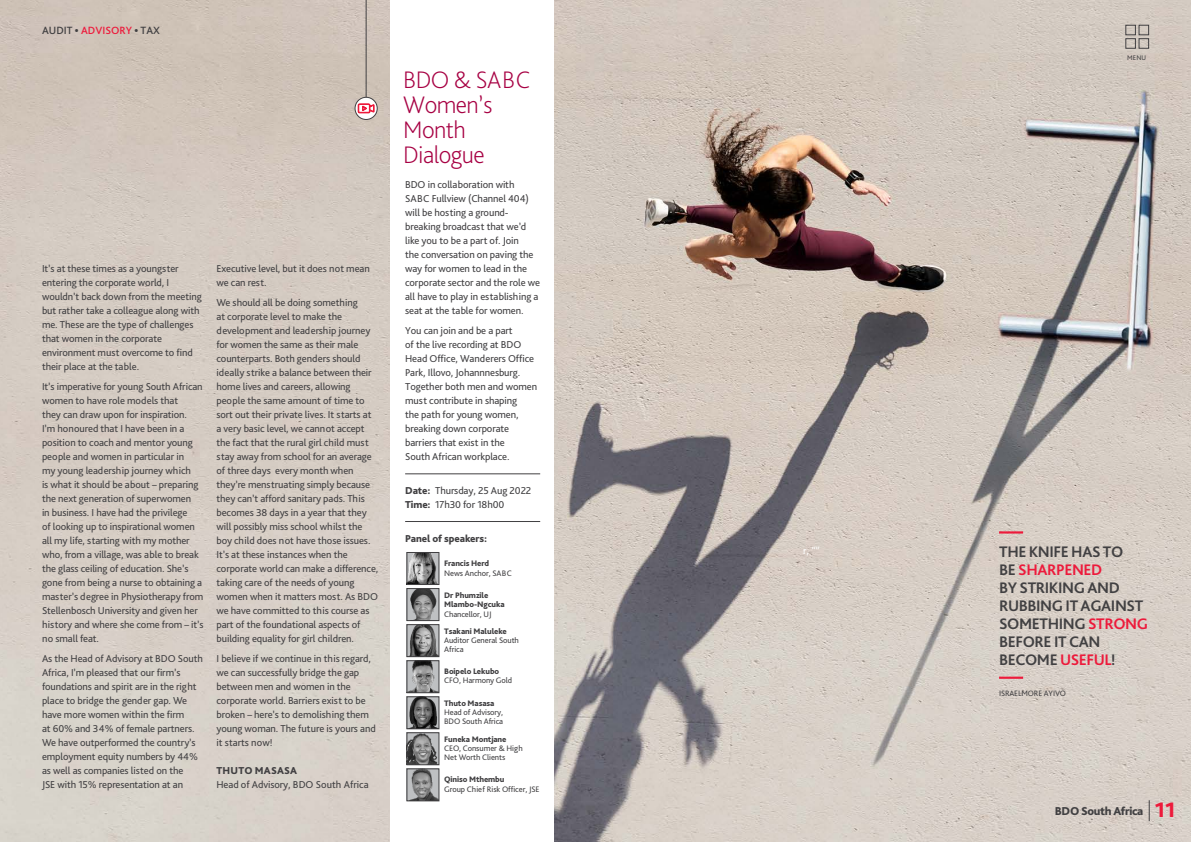
<style>
.page{position:relative;width:1191px;height:842px;background:#fff}
.page>*{position:absolute;margin:0;border:0;box-sizing:border-box;transform-origin:0 0}
.t1{font:200 25px/25px "Bliss Pro";letter-spacing:-.025em;color:#a70043}
.t2{font:700 16px/18px "Bliss Pro";letter-spacing:-.025em;color:#414042}
.t3{font:800 12px "Bliss Pro";letter-spacing:-.03em;color:#414042}
.t4{font:500 11px "Bliss Pro";letter-spacing:.005em;color:#414042}
.t5{font:10.5px/14px "Bliss Pro";letter-spacing:-.01em;color:#414042}
.t6{font:800 10.5px "Bliss Pro";letter-spacing:-.01em;color:#414042}
.t7{font:800 10.5px "Bliss Pro";letter-spacing:.015em;color:#414042}
.t8{font:10.5px "Bliss Pro";color:#fff}
.t9{font:8.4px/9.3px "Bliss Pro";letter-spacing:-.01em;color:#414042}
.t10{font:800 8.4px/9.3px "Bliss Pro";letter-spacing:-.01em;color:#414042}
.t11{font:8.2px "Bliss 2";letter-spacing:-.015em;color:#414042}
.t12{font:7px "Bliss Pro";color:#414042}
.s1{font-weight:800}
.s2{color:#ed1a3b}
.s3{font-style:italic}
.s4{font-size:21.7px;color:#ed1a3b}
</style>
<div class="page">
<img style="left:0;top:0;width:1191px;height:842px">
<div style="left:390px;top:0;width:163px;height:842px;background:#fff"></div>
<hr style="left:366px;top:0;width:1px;height:111px;background:#414042">
<svg style="left:355px;top:97px;width:22px;height:22px"></svg>
<svg style="left:358px;top:104px;width:16px;height:9px"></svg>
<div style="left:355px;top:97px;width:22px;height:23px;border:1px solid #414042;border-radius:50%"></div>
<hr style="left:999px;top:531px;width:24px;height:2px;background:#ed1a3b">
<hr style="left:999px;top:677px;width:24px;height:2px;background:#ed1a3b">
<svg style="left:1149px;top:800px;width:1px;height:21px"></svg>
<div style="left:1125px;top:25px;width:10px;height:10px;border:1px solid #414042"></div>
<div style="left:1125px;top:38px;width:10px;height:11px;border:1px solid #414042"></div>
<div style="left:1138px;top:25px;width:11px;height:10px;border:1px solid #414042"></div>
<div style="left:1138px;top:38px;width:11px;height:11px;border:1px solid #414042"></div>
<hr style="left:405px;top:474px;width:135px;height:1px;background:#414042">
<hr style="left:405px;top:521px;width:135px;height:1px;background:#414042">
<svg style="left:407px;top:552px;width:32px;height:249px;background:#868687"></svg>
<p class="t4" style="left:42px;top:23px;width:119px">AUDIT <span class="s1">•</span> <span class="s2">ADVISORY</span> <span class="s1">•</span> TAX</p>
<p class="t5" style="left:42px;top:262px;width:161px">It’s at these times as a youngster entering the corporate world, I wouldn’t back down from the meeting but rather take a colleague along with me. These are the type of challenges that women in the corporate environment must overcome to find their place at the table.</p>
<p class="t5" style="left:42px;top:379px;width:163px">It’s imperative for young South African women to have role models that<br>they can draw upon for inspiration.<br>I’m honoured that I have been in a position to coach and mentor young people and women in particular in<br>my young leadership journey which<br>is what it should be about – preparing the next generation of superwomen<br>in business. I have had the privilege<br>of looking up to inspirational women all my life, starting with my mother who, from a village, was able to break the glass ceiling of education. She’s gone from being a nurse to obtaining a master’s degree in Physiotherapy from Stellenbosch University and given her history and where she come from – it’s no small feat.</p>
<p class="t5" style="left:42px;top:651px;width:162px">As the Head of Advisory at BDO South Africa, I’m pleased that our firm’s foundations and spirit are in the right place to bridge the gender gap. We have more women within the firm<br>at 60% and 34% of female partners.<br>We have outperformed the country’s employment equity numbers by 44% as well as companies listed on the<br>JSE with 15% representation at an</p>
<p class="t5" style="left:216px;top:262px;width:155px">Executive level, but it does not mean we can rest.</p>
<p class="t5" style="left:216px;top:295px;width:163px">We should all be doing something<br>at corporate level to make the development and leadership journey for women the same as their male counterparts. Both genders should ideally strike a balance between their home lives and careers, allowing people the same amount of time to sort out their private lives. It starts at a very basic level, we cannot accept the fact that the rural girl child must stay away from school for an average of three days every month when they’re menstruating simply because they can’t afford sanitary pads. This becomes 38 days in a year that they will possibly miss school whilst the boy child does not have those issues.<br>It’s at these instances when the corporate world can make a difference, taking care of the needs of young women when it matters most. As BDO we have committed to this course as part of the foundational aspects of building equality for girl children.</p>
<p class="t5" style="left:216px;top:651px;width:161px">I believe if we continue in this regard, we can successfully bridge the gap between men and women in the corporate world. Barriers exist to be broken – here’s to demolishing them young woman. The future is yours and it starts now!</p>
<p class="t7" style="left:216px;top:764px;width:82px">THUTO MASASA</p>
<p class="t5" style="left:216px;top:777px;width:154px">Head of Advisory, BDO South Africa</p>
<h1 class="t1" style="left:403px;top:67px;width:128px">BDO &amp; SABC<br>Women’s<br>Month<br>Dialogue</h1>
<p class="t5" style="left:405px;top:177px;width:137px">BDO in collaboration with<br>SABC Fullview (Channel 404) will be hosting a ground&shy;breaking broadcast that we’d like you to be a part of. Join<br>the conversation on paving the way for women to lead in the corporate sector and the role we all have to play in establishing a seat at the table for women.</p>
<p class="t5" style="left:405px;top:323px;width:133px">You can join and be a part<br>of the live recording at BDO<br>Head Office, Wanderers Office<br>Park, Illovo, Johannnesburg.<br>Together both men and women must contribute in shaping<br>the path for young women, breaking down corporate barriers that exist in the<br>South African workplace.</p>
<p class="t5" style="left:405px;top:483px;width:128px"><span class="s1">Date:</span> Thursday, 25 Aug 2022<br><span class="s1">Time:</span> 17h30 for 18h00</p>
<p class="t6" style="left:405px;top:531px;width:83px">Panel of speakers:</p>
<p class="t10" style="left:444px;top:559px;width:46px">Francis Herd</p>
<p class="t9" style="left:444px;top:568px;width:69px">News Anchor, SABC</p>
<p class="t10" style="left:444px;top:590px;width:62px">Dr Phumzile<br>Mlambo-Ngcuka</p>
<p class="t9" style="left:444px;top:609px;width:49px">Chancellor, UJ</p>
<p class="t10" style="left:444px;top:626px;width:64px">Tsakani Maluleke</p>
<p class="t9" style="left:444px;top:635px;width:76px">Auditor General South<br>Africa</p>
<p class="t10" style="left:444px;top:666px;width:57px">Boipelo Lekubo</p>
<p class="t9" style="left:444px;top:676px;width:70px">CFO, Harmony Gold</p>
<p class="t10" style="left:444px;top:698px;width:52px">Thuto Masasa</p>
<p class="t9" style="left:444px;top:707px;width:61px">Head of Advisory,<br>BDO South Africa</p>
<p class="t10" style="left:444px;top:734px;width:64px">Funeka Montjane</p>
<p class="t9" style="left:444px;top:743px;width:80px">CEO, Consumer &amp; High<br>Net Worth Clients</p>
<p class="t10" style="left:444px;top:775px;width:62px">Qiniso Mthembu</p>
<p class="t9" style="left:444px;top:784px;width:97px">Group Chief Risk Officer, JSE</p>
<p class="t12" style="left:1127px;top:54px;width:20px">MENU</p>
<p class="t8" style="left:803px;top:543px;width:18px">r, <span class="s3">“”</span></p>
<h2 class="t2" style="left:999px;top:542px;width:150px">THE KNIFE HAS TO<br>BE <span class="s2">SHARPENED<br></span>BY STRIKING AND<br>RUBBING IT AGAINST<br>SOMETHING <span class="s2">STRONG<br></span>BEFORE IT CAN<br>BECOME <span class="s2">USEFUL</span>!</h2>
<p class="t11" style="left:999px;top:688px;width:69px">ISRAELMORE AYIVO</p>
<p class="t3" style="left:1054px;top:804px;width:122px">BDO South Africa <span class="s4">11</span></p>
</div>
